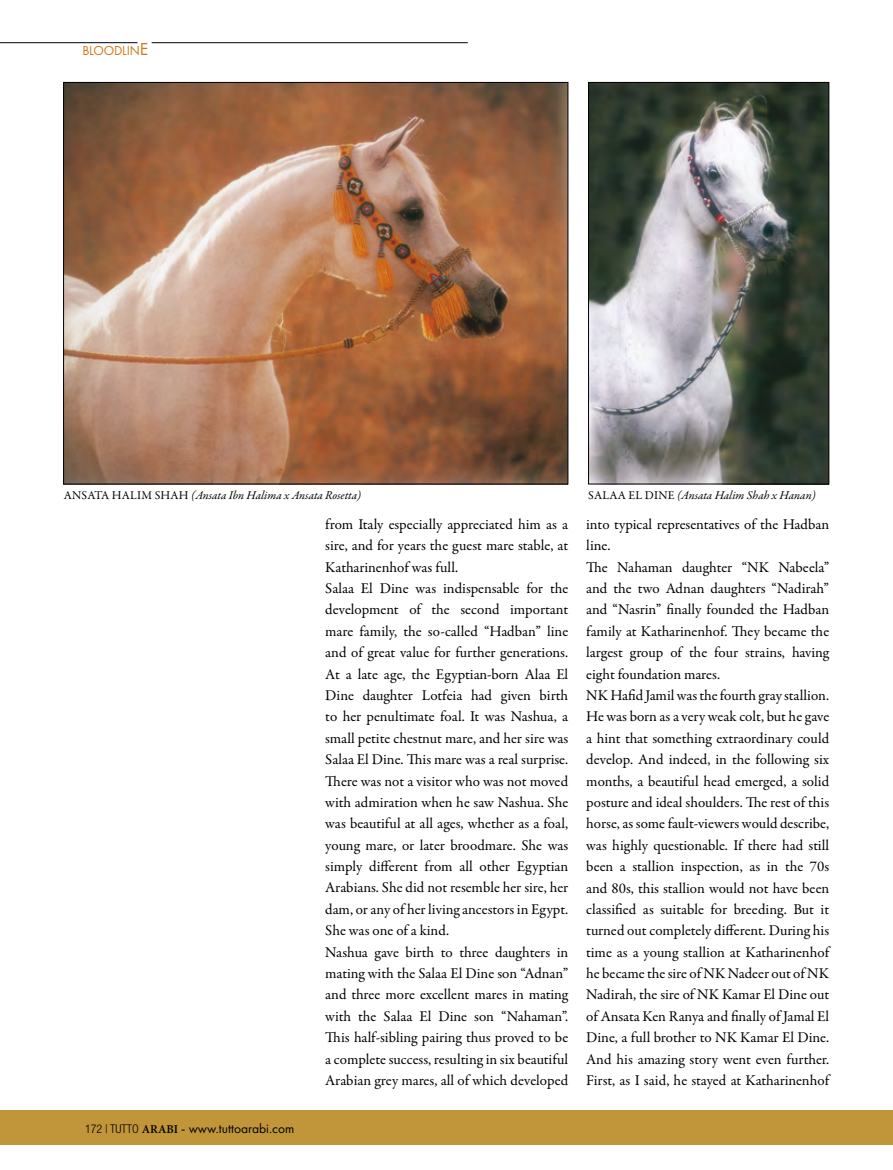
<style>
.page{position:relative;width:893px;height:1170px;background:#fff}
.page>*{position:absolute;margin:0;border:0;box-sizing:border-box;transform-origin:0 0}
.t1{font:15px/21.3px "Garamond Premr Pro";color:#000}
.t2{font:13.5px "Futura PT";color:#000}
.t3{font:13.5px "Futura PT";letter-spacing:-.015em;color:#ce7717}
.t4{font:italic 12px "Garamond Premr Pro";letter-spacing:-.005em;color:#000}
.s1{font-size:18px}
.s2{font-style:normal}
.s3{font-family:"Helvetica Neue LT Std";font-weight:300;font-stretch:condensed;font-size:12px}
.s4{font-family:"Minion Pro";font-weight:600;font-size:12px}
</style>
<div class="page">
<div style="left:0;top:1110px;width:893px;height:34px;background:#c1963a"></div>
<img style="left:65px;top:84px;width:501px;height:398px">
<img style="left:590px;top:84px;width:237px;height:398px">
<div style="left:588px;top:82px;width:241px;height:402px;border:1px solid #000"></div>
<hr style="left:152px;top:42px;width:316px;height:1px;background:#000">
<hr style="left:0;top:42px;width:137px;height:1px;background:#000">
<p class="t3" style="left:82px;top:43px;width:67px">BLOODLIN<span class="s1">E</span></p>
<p class="t4" style="left:64px;top:488px;width:299px"><span class="s2">ANSAtA HAlIM SHAH</span> (Ansata Ibn Halima x Ansata Rosetta)</p>
<p class="t4" style="left:588px;top:488px;width:229px"><span class="s2">SAlAA El DINE</span> (Ansata Halim Shah x Hanan)</p>
<p class="t2" style="left:85px;top:1119px;width:211px"><span class="s3">172 | TUTTO</span> <span class="s4">ARABI</span> - www.tuttoarabi.com</p>
<p class="t1" style="left:325px;top:514px;width:244px">from Italy especially appreciated him as a sire, and for years the guest mare stable, at Katharinenhof was full.<br>Salaa El Dine was indispensable for the development of the second important mare family, the so-called “Hadban” line and of great value for further generations.<br>At a late age, the Egyptian-born Alaa El Dine daughter lotfeia had given birth to her penultimate foal. It was Nashua, a small petite chestnut mare, and her sire was Salaa El Dine. This mare was a real surprise.<br>There was not a visitor who was not moved with admiration when he saw Nashua. She was beautiful at all ages, whether as a foal, young mare, or later broodmare. She was simply different from all other Egyptian Arabians. She did not resemble her sire, her dam, or any of her living ancestors in Egypt.<br>She was one of a kind.<br>Nashua gave birth to three daughters in mating with the Salaa El Dine son “Adnan” and three more excellent mares in mating with the Salaa El Dine son “Nahaman”.<br>This half-sibling pairing thus proved to be a complete success, resulting in six beautiful Arabian grey mares, all of which developed</p>
<p class="t1" style="left:586px;top:514px;width:244px">into typical representatives of the Hadban line.<br>The Nahaman daughter “NK Nabeela” and the two Adnan daughters “Nadirah” and “Nasrin” finally founded the Hadban family at Katharinenhof. They became the largest group of the four strains, having eight foundation mares.<br>NK Hafid Jamil was the fourth gray stallion.<br>He was born as a very weak colt, but he gave a hint that something extraordinary could develop. And indeed, in the following six months, a beautiful head emerged, a solid posture and ideal shoulders. The rest of this horse, as some fault-viewers would describe, was highly questionable. If there had still been a stallion inspection, as in the 70s and 80s, this stallion would not have been classified as suitable for breeding. But it turned out completely different. During his time as a young stallion at Katharinenhof he became the sire of NK Nadeer out of NK Nadirah, the sire of NK Kamar El Dine out of Ansata Ken ranya and finally of Jamal El Dine, a full brother to NK Kamar El Dine.<br>And his amazing story went even further.<br>First, as I said, he stayed at Katharinenhof</p>
</div>
